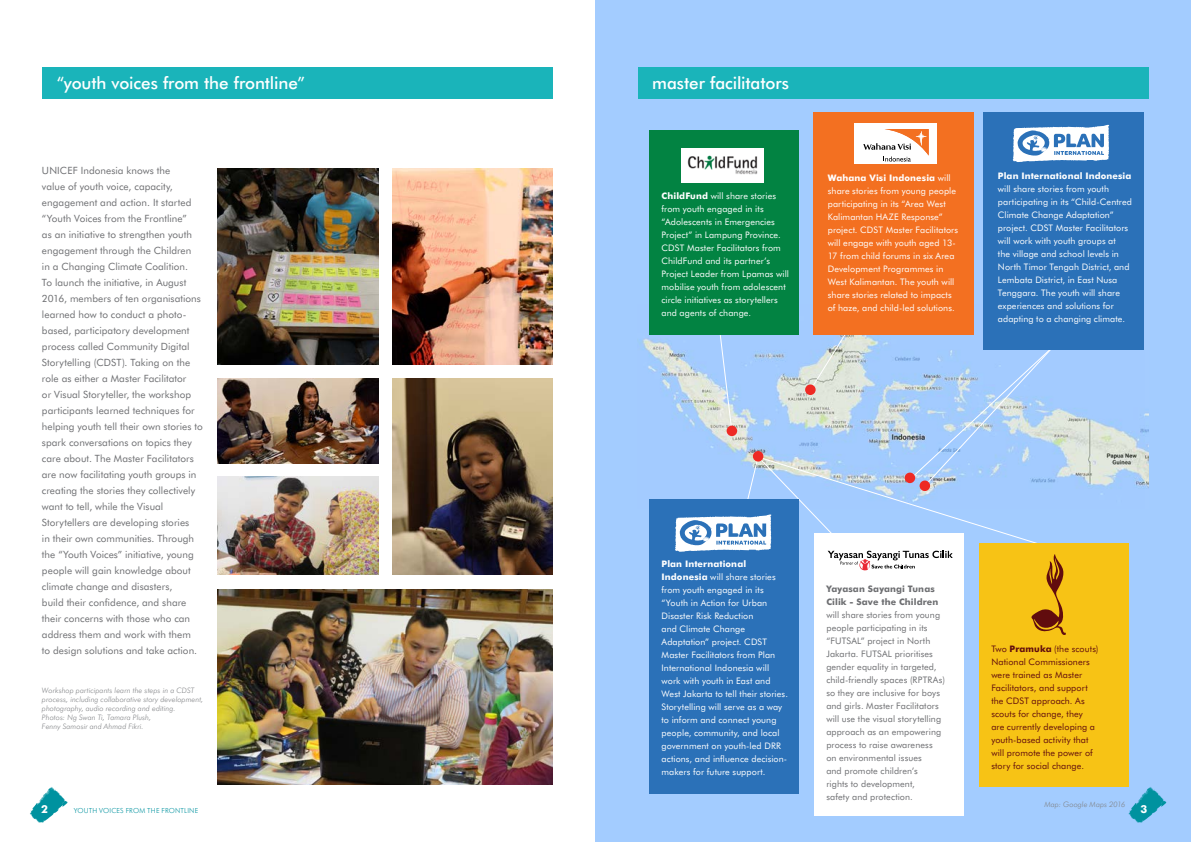
<style>
.page{position:relative;width:1191px;height:842px;background:#fff}
.page>*{position:absolute;margin:0;border:0;box-sizing:border-box;transform-origin:0 0}
.t1{font:500 17px "Futura BT";letter-spacing:-.005em;color:#fff}
.t2{font:700 11px "Futura BT";color:#fff}
.t3{font:10px/16px "Futura BT";letter-spacing:.005em;color:#6d6e71}
.t4{font:9px/13px "Futura BT";letter-spacing:.01em;color:#fff}
.t5{font:9px/13px "Futura BT";letter-spacing:.01em;color:#6d6e71}
.t6{font:9px/13px "Futura BT";letter-spacing:.01em;color:#610c0e}
.t7{font:700 9px/13px "Futura BT";letter-spacing:.01em;color:#6d6e71}
.t8{font:700 9px "Futura BT";letter-spacing:.01em;color:#fff}
.t9{font:italic 300 7.5px/9px "Futura BT";letter-spacing:.01em;color:#808285}
.t10{font:300 7px "Futura BT";letter-spacing:.025em;color:#00929f}
.s1{font-weight:700}
</style>
<div class="page">
<div style="left:595px;top:0;width:596px;height:842px;background:#a3ccff"></div>
<svg style="left:30px;top:787px;width:37px;height:36px"></svg>
<svg style="left:1128px;top:787px;width:38px;height:36px"></svg>
<img style="left:637px;top:304px;width:511px;height:191px">
<img style="left:218px;top:169px;width:160px;height:195px">
<img style="left:392px;top:169px;width:160px;height:195px">
<img style="left:392px;top:379px;width:160px;height:195px">
<img style="left:217px;top:379px;width:161px;height:84px">
<img style="left:217px;top:477px;width:161px;height:97px">
<img style="left:218px;top:589px;width:334px;height:196px">
<div style="left:649px;top:131px;width:149px;height:204px;background:#028342"></div>
<div style="left:649px;top:499px;width:149px;height:295px;background:#2b71b8"></div>
<div style="left:814px;top:533px;width:149px;height:282px;background:#fff"></div>
<div style="left:813px;top:113px;width:160px;height:222px;background:#f37021"></div>
<div style="left:983px;top:113px;width:160px;height:237px;background:#2b71b8"></div>
<div style="left:855px;top:123px;width:82px;height:41px;background:#fff"></div>
<svg style="left:863px;top:129px;width:65px;height:33px"></svg>
<div style="left:43px;top:67px;width:510px;height:31px;background:#1ab4ba"></div>
<div style="left:638px;top:67px;width:510px;height:31px;background:#1ab4ba"></div>
<div style="left:979px;top:543px;width:149px;height:244px;background:#f7c315"></div>
<svg style="left:1012px;top:125px;width:97px;height:37px"></svg>
<img style="left:681px;top:148px;width:82px;height:35px">
<svg style="left:675px;top:263px;width:396px;height:373px"></svg>
<h1 class="t1" style="left:57px;top:73px;width:250px">“youth voices from the frontline”</h1>
<h1 class="t1" style="left:652px;top:73px;width:138px">master facilitators</h1>
<p class="t3" style="left:42px;top:162px;width:162px">UNICEF Indonesia knows the<br>value of youth voice, capacity, engagement and action. It started “Youth Voices from the Frontline”<br>as an initiative to strengthen youth engagement through the Children<br>in a Changing Climate Coalition.<br>To launch the initiative, in August 2016, members of ten organisations learned how to conduct a photo&shy;based, participatory development process called Community Digital Storytelling (CDST). Taking on the role as either a Master Facilitator<br>or Visual Storyteller, the workshop participants learned techniques for helping youth tell their own stories to spark conversations on topics they care about. The Master Facilitators are now facilitating youth groups in creating the stories they collectively want to tell, while the Visual Storytellers are developing stories<br>in their own communities. Through the “Youth Voices” initiative, young people will gain knowledge about climate change and disasters,<br>build their confidence, and share their concerns with those who can address them and work with them<br>to design solutions and take action.</p>
<p class="t9" style="left:42px;top:686px;width:163px">Workshop participants learn the steps in a CDST process, including collaborative story development, photography, audio recording and editing.<br>Photos: Ng Swan Ti, Tamara Plush,<br>Fenny Samosir and Ahmad Fikri.</p>
<p class="t4" style="left:827px;top:172px;width:132px"><span class="s1">Wahana Visi Indonesia</span> will share stories from young people participating in its “Area West<br>Kalimantan HAZE Response” project. CDST Master Facilitators will engage with youth aged 13-<br>17 from child forums in six Area<br>Development Programmes in<br>West Kalimantan. The youth will share stories related to impacts of haze, and child-led solutions.</p>
<p class="t8" style="left:998px;top:170px;width:135px">Plan International Indonesia</p>
<p class="t4" style="left:998px;top:182px;width:135px">will share stories from youth participating in its “Child-Centred<br>Climate Change Adaptation” project. CDST Master Facilitators will work with youth groups at<br>the village and school levels in<br>North Timor Tengah District, and<br>Lembata District, in East Nusa<br>Tenggara. The youth will share experiences and solutions for adapting to a changing climate.</p>
<p class="t4" style="left:661px;top:189px;width:129px"><span class="s1">ChildFund</span> will share stories from youth engaged in its “Adolescents in Emergencies<br>Project” in Lampung Province.<br>CDST Master Facilitators from<br>ChildFund and its partner’s<br>Project Leader from Lpamas will mobilise youth from adolescent circle initiatives as storytellers and agents of change.</p>
<p class="t4" style="left:661px;top:557px;width:128px"><span class="s1">Plan International<br>Indonesia</span> will share stories from youth engaged in its “Youth in Action for Urban<br>Disaster Risk Reduction<br>and Climate Change<br>Adaptation” project. CDST<br>Master Facilitators from Plan<br>International Indonesia will work with youth in East and<br>West Jakarta to tell their stories.<br>Storytelling will serve as a way to inform and connect young people, community, and local government on youth-led DRR actions, and influence decision&shy;makers for future support.</p>
<p class="t7" style="left:826px;top:582px;width:114px">Yayasan Sayangi Tunas<br>Cilik - Save the Children</p>
<p class="t5" style="left:826px;top:608px;width:120px">will share stories from young people participating in its “FUTSAL” project in North<br>Jakarta. FUTSAL prioritises gender equality in targeted, child-friendly spaces (RPTRAs) so they are inclusive for boys and girls. Master Facilitators will use the visual storytelling approach as an empowering process to raise awareness on environmental issues<br>and promote children’s<br>rights to development,<br>safety and protection.</p>
<p class="t6" style="left:991px;top:642px;width:109px">Two <span class="s1">Pramuka</span> (the scouts)<br>National Commissioners were trained as Master<br>Facilitators, and support the CDST approach. As scouts for change, they<br>are currently developing a youth-based activity that will promote the power of story for social change.</p>
<p class="t9" style="left:1044px;top:800px;width:82px">Map: Google Maps 2016</p>
<p class="t2" style="left:41px;top:802px;width:8px">2</p>
<p class="t2" style="left:1140px;top:802px;width:8px">3</p>
<p class="t10" style="left:74px;top:806px;width:126px">YOUTH VOICES FROM THE FRONTLINE</p>
</div>
